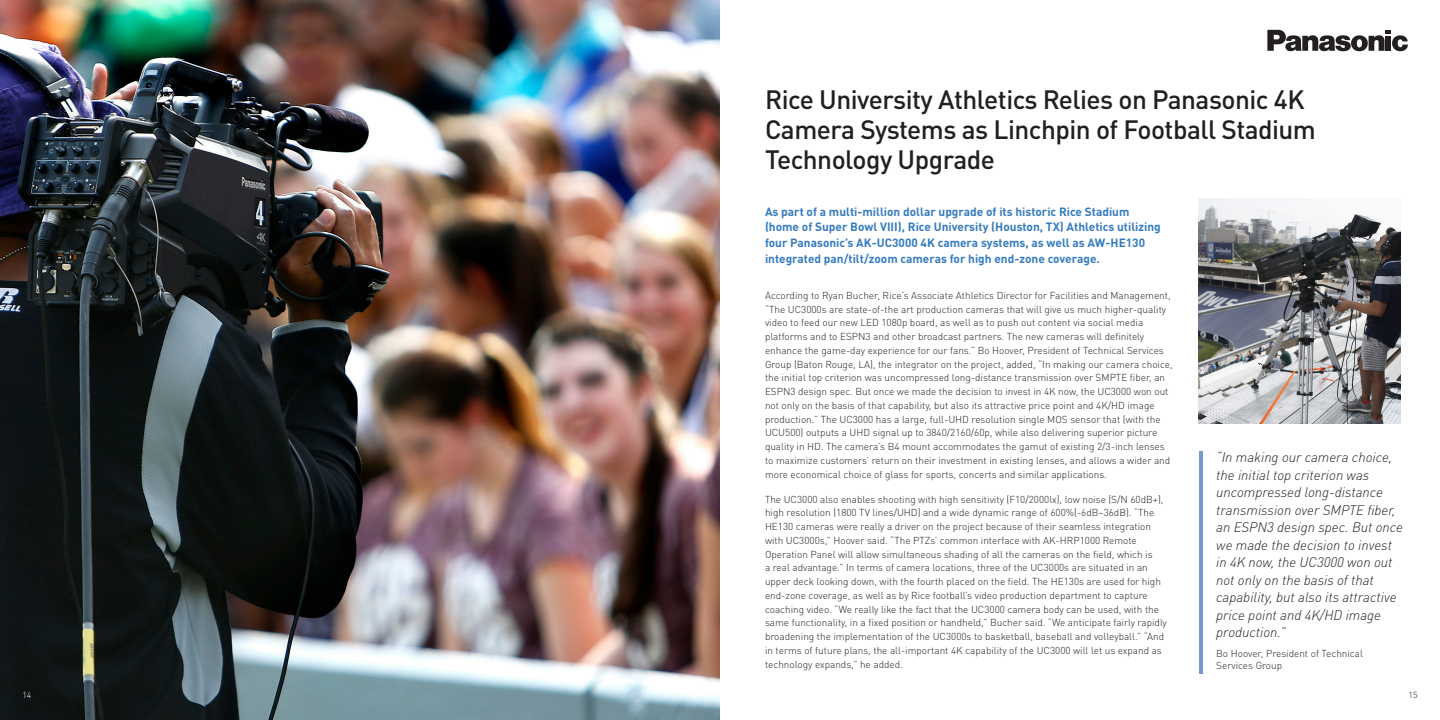
<style>
.page{position:relative;width:1440px;height:720px;background:#fff}
.page>*{position:absolute;margin:0;border:0;box-sizing:border-box;transform-origin:0 0}
.t1{font:500 26.25px/30px "DINOT";letter-spacing:-.02em;color:#231f20}
.t2{font:italic 300 13.75px/17.5px "DINOT";color:#231f20}
.t3{font:700 11.88px/15.6px "DINOT";color:#357bbf}
.t4{font:300 10px/13.8px "DINOT";color:#231f20}
.t5{font:300 8.75px "DINOT";color:#231f20}
.t6{font:300 8.75px "DINOT";color:#fff}
</style>
<div class="page">
<img style="left:0;top:0;width:720px;height:720px">
<svg style="left:1267px;top:30px;width:141px;height:21px"></svg>
<hr style="left:1199px;top:451px;width:3px;height:223px;background:#7598ce">
<img style="left:1198px;top:199px;width:203px;height:225px">
<p class="t6" style="left:22px;top:689px;width:10px">14</p>
<p class="t1" style="left:765px;top:83px;width:552px">Rice University Athletics Relies on Panasonic 4K<br>Camera Systems as Linchpin of Football Stadium<br>Technology Upgrade</p>
<p class="t3" style="left:765px;top:203px;width:397px">As part of a multi-million dollar upgrade of its historic Rice Stadium (home of Super Bowl VIII), Rice University (Houston, TX) Athletics utilizing four Panasonic’s AK-UC3000 4K camera systems, as well as AW-HE130 integrated pan/tilt/zoom cameras for high end-zone coverage.</p>
<p class="t4" style="left:765px;top:288px;width:409px">According to Ryan Bucher, Rice’s Associate Athletics Director for Facilities and Management, “The UC3000s are state-of-the art production cameras that will give us much higher-quality video to feed our new LED 1080p board, as well as to push out content via social media platforms and to ESPN3 and other broadcast partners. The new cameras will definitely enhance the game-day experience for our fans.” Bo Hoover, President of Technical Services Group (Baton Rouge, LA), the integrator on the project, added, “In making our camera choice, the initial top criterion was uncompressed long-distance transmission over SMPTE fiber, an ESPN3 design spec. But once we made the decision to invest in 4K now, the UC3000 won out not only on the basis of that capability, but also its attractive price point and 4K/HD image production.” The UC3000 has a large, full-UHD resolution single MOS sensor that (with the UCU500) outputs a UHD signal up to 3840/2160/60p, while also delivering superior picture quality in HD. The camera’s B4 mount accommodates the gamut of existing 2/3-inch lenses to maximize customers’ return on their investment in existing lenses, and allows a wider and more economical choice of glass for sports, concerts and similar applications.</p>
<p class="t4" style="left:765px;top:492px;width:403px">The UC3000 also enables shooting with high sensitivity (F10/2000lx), low noise (S/N 60dB+), high resolution (1800 TV lines/UHD) and a wide dynamic range of 600%(-6dB~36dB). “The HE130 cameras were really a driver on the project because of their seamless integration with UC3000s,” Hoover said. “The PTZs’ common interface with AK-HRP1000 Remote Operation Panel will allow simultaneous shading of all the cameras on the field, which is<br>a real advantage.” In terms of camera locations, three of the UC3000s are situated in an upper deck looking down, with the fourth placed on the field. The HE130s are used for high end-zone coverage, as well as by Rice football’s video production department to capture coaching video. “We really like the fact that the UC3000 camera body can be used, with the same functionality, in a fixed position or handheld,” Bucher said. “We anticipate fairly rapidly broadening the implementation of the UC3000s to basketball, baseball and volleyball.” “And in terms of future plans, the all-important 4K capability of the UC3000 will let us expand as technology expands,” he added.</p>
<p class="t2" style="left:1216px;top:449px;width:188px">“In making our camera choice, the initial top criterion was uncompressed long-distance transmission over SMPTE fiber, an ESPN3 design spec. But once we made the decision to invest in 4K now, the UC3000 won out not only on the basis of that capability, but also its attractive price point and 4K/HD image production.”</p>
<p class="t4" style="left:1216px;top:647px;width:148px;line-height:12.5px">Bo Hoover, President of Technical<br>Services Group</p>
<p class="t5" style="left:1409px;top:689px;width:10px">15</p>
</div>
